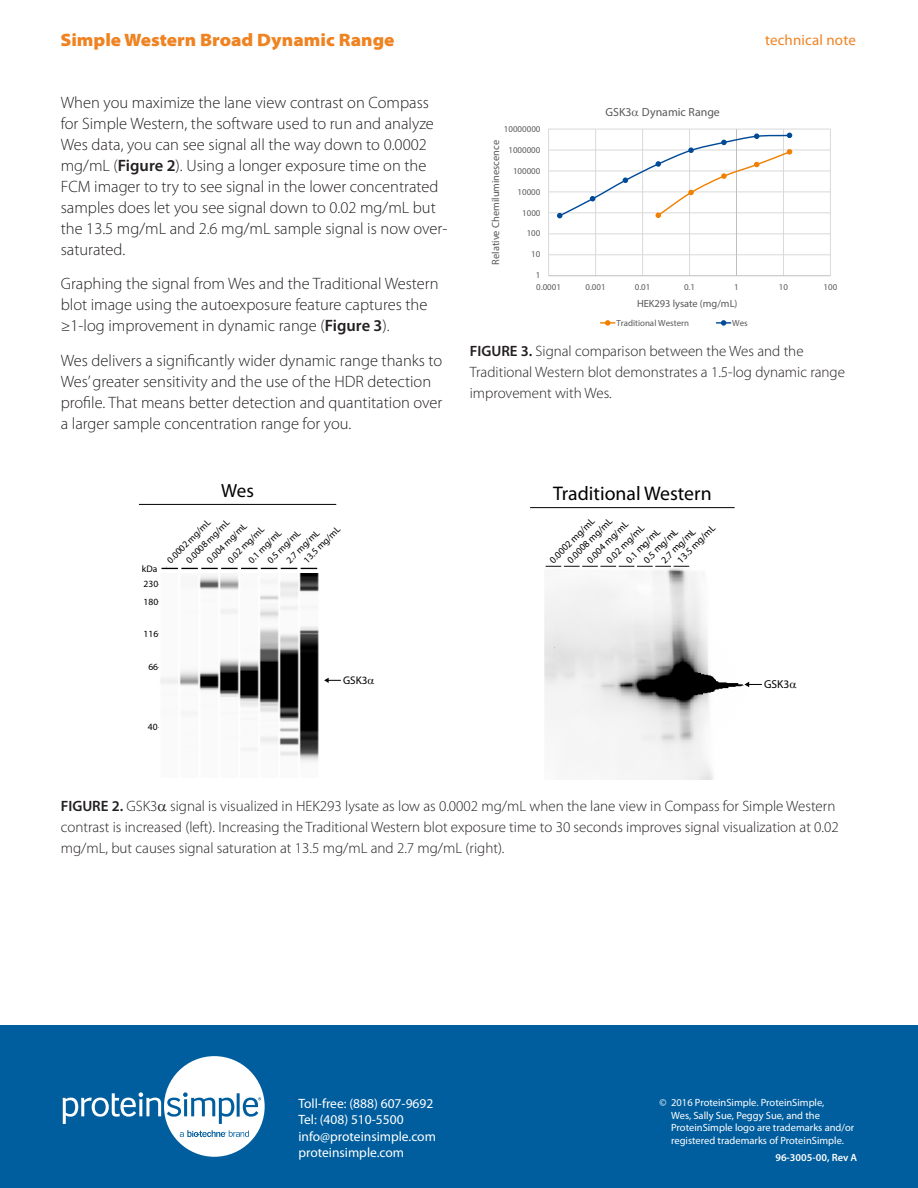
<style>
.page{position:relative;width:918px;height:1188px;background:#fff}
.page>*{position:absolute;margin:0;border:0;box-sizing:border-box;transform-origin:0 0}
.t1{font:19.8px "Myriad Pro";color:#000}
.t2{font:19.05px "Myriad Pro";color:#000}
.running_header{font:900 semi-expanded 18px "Myriad Pro";color:#ef8322}
.body{font:300 16.5px/21px "Myriad Pro";color:#231f20}
.body-2{font:300 15px/21px "Myriad Pro";color:#231f20}
.t3{font:15px "Myriad Pro";letter-spacing:.01em;color:#ef8322}
.address{font:13.5px "Myriad Pro";color:#fff}
.t4{font:11.85px "Myriad Pro";color:#595959}
.t5{font:11.55px "Myriad Pro";color:#000}
.t6{font:11.1px "Myriad Pro";color:#000}
.t7{font:10.5px/12.6px "Myriad Pro";color:#fff}
.t8{font:600 10.5px "Myriad Pro";color:#fff}
.t9{font:10.35px "Myriad Pro";color:#595959}
.t10{font:9.9px/12.6px "Myriad Pro";color:#000}
.t11{font:9.45px/13.5px "Myriad Pro";color:#000}
.t12{font:8.85px "Myriad Pro";letter-spacing:-.005em;color:#595959}
.s1{font-weight:600}
</style>
<div class="page">
<div style="left:0;top:1025px;width:918px;height:163px;background:#005e9e"></div>
<svg style="left:63px;top:1056px;width:202px;height:101px"></svg>
<img style="left:158px;top:566px;width:171px;height:196px">
<div style="left:167px;top:522px;width:186px;height:50px;background:#fff"></div>
<svg style="left:162px;top:568px;width:155px;height:1px"></svg>
<hr style="left:139px;top:504px;width:197px;height:1px;background:#000">
<svg style="left:324px;top:678px;width:17px;height:5px"></svg>
<img style="left:544px;top:565px;width:200px;height:215px">
<div style="left:691px;top:560px;width:54px;height:10px;background:#fff"></div>
<hr style="left:530px;top:507px;width:205px;height:1px;background:#000">
<svg style="left:744px;top:682px;width:18px;height:5px"></svg>
<svg style="left:548px;top:128px;width:283px;height:198px"></svg>
<p class="running_header" style="left:60px;top:30px;width:336px">Simple Western Broad Dynamic Range</p>
<p class="t3" style="left:765px;top:31px;width:92px">technical note</p>
<p class="body" style="left:61px;top:91px;width:388px">When you maximize the lane view contrast on Compass for Simple Western, the software used to run and analyze Wes data, you can see signal all the way down to 0.0002 mg/mL (<span class="s1">Figure 2</span>). Using a longer exposure time on the FCM imager to try to see signal in the lower concentrated samples does let you see signal down to 0.02 mg/mL but the 13.5 mg/mL and 2.6 mg/mL sample signal is now over&shy;saturated.</p>
<p class="body" style="left:61px;top:273px;width:380px">Graphing the signal from Wes and the Traditional Western blot image using the autoexposure feature captures the ≥1-log improvement in dynamic range (<span class="s1">Figure 3</span>).</p>
<p class="body" style="left:61px;top:349px;width:383px">Wes delivers a significantly wider dynamic range thanks to Wes’ greater sensitivity and the use of the HDR detection profile. That means better detection and quantitation over a larger sample concentration range for you.</p>
<p class="t12" style="left:504px;top:123px;width:38px">10000000</p>
<p class="t9" style="left:489px;top:265px;width:126px;rotate:-90deg">Relative Chemiluminescence</p>
<p class="t12" style="left:508px;top:144px;width:34px">1000000</p>
<p class="t12" style="left:513px;top:165px;width:29px">100000</p>
<p class="t12" style="left:518px;top:186px;width:24px">10000</p>
<p class="t12" style="left:522px;top:207px;width:20px">1000</p>
<p class="t12" style="left:527px;top:228px;width:15px">100</p>
<p class="t12" style="left:531px;top:249px;width:11px">10</p>
<p class="t12" style="left:536px;top:270px;width:6px">1</p>
<p class="t4" style="left:605px;top:105px;width:116px">GSK3 Dynamic Range</p>
<p class="t12" style="left:536px;top:281px;width:26px">0.0001</p>
<p class="t12" style="left:586px;top:281px;width:22px">0.001</p>
<p class="t12" style="left:635px;top:281px;width:17px">0.01</p>
<p class="t12" style="left:684px;top:281px;width:12px">0.1</p>
<p class="t12" style="left:734px;top:281px;width:6px">1</p>
<p class="t12" style="left:779px;top:281px;width:11px">10</p>
<p class="t12" style="left:824px;top:281px;width:15px">100</p>
<p class="t9" style="left:637px;top:297px;width:102px">HEK293 lysate (mg/mL)</p>
<p class="t12" style="left:616px;top:317px;width:74px">Traditional Western</p>
<p class="t12" style="left:732px;top:317px;width:17px">Wes</p>
<p class="body-2" style="left:470px;top:341px;width:377px"><span class="s1">FIGURE 3.</span> Signal comparison between the Wes and the<br>Traditional Western blot demonstrates a 1.5-log dynamic range improvement with Wes.</p>
<p class="t2" style="left:221px;top:479px;width:34px">Wes</p>
<p class="t1" style="left:553px;top:481px;width:160px">Traditional Western</p>
<p class="t11" style="left:142px;top:560px;width:18px;line-height:15.9px">kDa<br>230</p>
<p class="t11" style="left:144px;top:595px;width:16px">180</p>
<p class="t11" style="left:144px;top:627px;width:16px">116</p>
<p class="t11" style="left:148px;top:660px;width:11px">66</p>
<p class="t11" style="left:173px;top:547px;width:59px;text-indent:-13px;rotate:-45deg">0.0002 mg/mL<br>0.0008 mg/mL</p>
<p class="t11" style="left:203px;top:557px;width:54px;rotate:-45deg">0.004 mg/mL</p>
<p class="t11" style="left:224px;top:557px;width:49px;rotate:-45deg">0.02 mg/mL</p>
<p class="t11" style="left:300px;top:557px;width:49px;rotate:-45deg">13.5 mg/mL</p>
<p class="t11" style="left:245px;top:557px;width:44px;rotate:-45deg">0.1 mg/mL</p>
<p class="t11" style="left:273px;top:547px;width:44px;text-indent:-13px;rotate:-45deg">0.5 mg/mL<br>2.7 mg/mL</p>
<p class="t10" style="left:555px;top:548px;width:61px;text-indent:-13px;rotate:-45deg">0.0002 mg/mL<br>0.0008 mg/mL</p>
<p class="t10" style="left:584px;top:557px;width:56px;rotate:-45deg">0.004 mg/mL</p>
<p class="t10" style="left:603px;top:557px;width:51px;rotate:-45deg">0.02 mg/mL</p>
<p class="t10" style="left:674px;top:557px;width:51px;rotate:-45deg">13.5 mg/mL</p>
<p class="t10" style="left:623px;top:557px;width:46px;rotate:-45deg">0.1 mg/mL</p>
<p class="t10" style="left:649px;top:548px;width:46px;text-indent:-13px;rotate:-45deg">0.5 mg/mL<br>2.7 mg/mL</p>
<p class="t6" style="left:343px;top:673px;width:26px">GSK3</p>
<p class="t5" style="left:764px;top:677px;width:27px">GSK3</p>
<p class="t11" style="left:148px;top:720px;width:11px">40</p>
<p class="body-2" style="left:61px;top:795px;width:780px"><span class="s1">FIGURE 2.</span> GSK3 signal is visualized in HEK293 lysate as low as 0.0002 mg/mL when the lane view in Compass for Simple Western contrast is increased (left). Increasing the Traditional Western blot exposure time to 30 seconds improves signal visualization at 0.02 mg/mL, but causes signal saturation at 13.5 mg/mL and 2.7 mg/mL (right).</p>
<p class="address" style="left:298px;top:1095px;width:137px">Toll-free: (888) 607-9692</p>
<p class="address" style="left:298px;top:1111px;width:107px">Tel: (408) 510-5500</p>
<p class="address" style="left:298px;top:1128px;width:139px">info@proteinsimple.com</p>
<p class="address" style="left:298px;top:1144px;width:107px">proteinsimple.com</p>
<p class="t7" style="left:671px;top:1096px;width:185px;text-indent:-12px">© 2016 ProteinSimple. ProteinSimple,<br>Wes, Sally Sue, Peggy Sue, and the ProteinSimple logo are trademarks and/or registered trademarks of ProteinSimple.</p>
<p class="t8" style="left:775px;top:1150px;width:83px">96-3005-00, Rev A</p>
</div>
